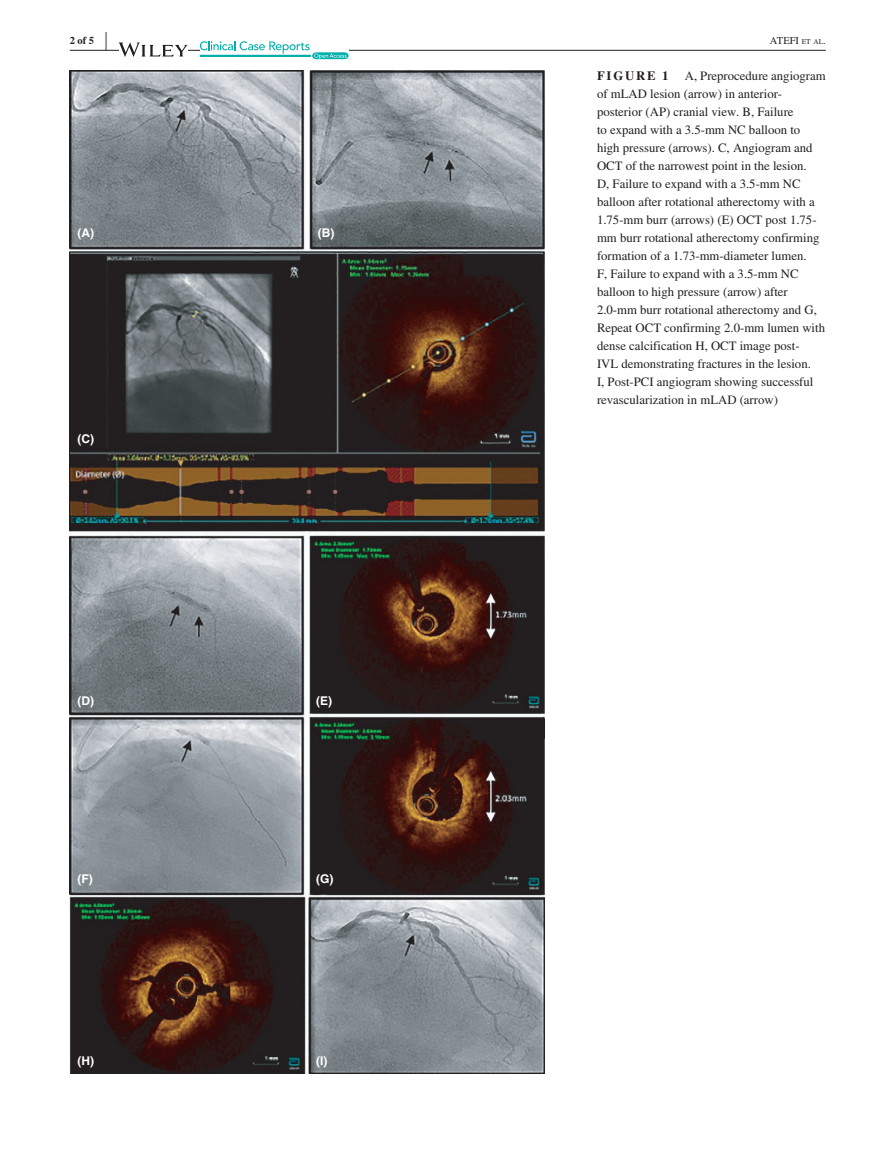
<style>
.page{position:relative;width:893px;height:1174px;background:#fff}
.page>*{position:absolute;margin:0;border:0;box-sizing:border-box;transform-origin:0 0}
.t1{font:700 25.95px "STIX";color:#231f20;scale:.36 1}
.t2{font:12.75px/18px "STIX";color:#231f20}
.t3{font:700 12.75px "STIX";letter-spacing:.14em;color:#231f20}
.t4{font:700 12px "Helvetica";color:#fff}
.t5{font:10.5px "STIX";color:#231f20}
.t6{font:700 10.5px "STIX";color:#231f20}
.s1{font-size:7.35px}
</style>
<div class="page">
<hr style="left:70px;top:50px;width:756px;height:1px;background:#231f20">
<svg style="left:119px;top:42px;width:69px;height:15px"></svg>
<svg style="left:200px;top:41px;width:149px;height:18px"></svg>
<img style="left:70px;top:70px;width:475px;height:1003px">
<p class="t6" style="left:70px;top:34px;width:26px">2 of 5</p>
<h1 class="t1" style="left:105px;top:26px;width:7px">|</h1>
<p class="t5" style="left:770px;top:33px;width:57px">ATEFI <span class="s1">et al</span>.</p>
<p class="t3" style="left:597px;top:68px;width:73px">FIGURE 1</p>
<p class="t2" style="left:597px;top:67px;width:230px;text-indent:88px">A, Preprocedure angiogram of mLAD lesion (arrow) in anterior&shy;posterior (AP) cranial view. B, Failure<br>to expand with a 3.5-mm NC balloon to high pressure (arrows). C, Angiogram and OCT of the narrowest point in the lesion.<br>D, Failure to expand with a 3.5-mm NC balloon after rotational atherectomy with a 1.75-mm burr (arrows) (E) OCT post 1.75- mm burr rotational atherectomy confirming formation of a 1.73-mm-diameter lumen.<br>F, Failure to expand with a 3.5-mm NC balloon to high pressure (arrow) after 2.0-mm burr rotational atherectomy and G, Repeat OCT confirming 2.0-mm lumen with dense calcification H, OCT image post-<br>IVL demonstrating fractures in the lesion.<br>I, Post-PCI angiogram showing successful revascularization in mLAD (arrow)</p>
<p class="t4" style="left:78px;top:225px;width:18px">(A)</p>
<p class="t4" style="left:318px;top:225px;width:18px">(B)</p>
<p class="t4" style="left:78px;top:431px;width:18px">(C)</p>
<p class="t4" style="left:78px;top:694px;width:18px">(D)</p>
<p class="t4" style="left:316px;top:694px;width:17px">(E)</p>
<p class="t4" style="left:78px;top:871px;width:17px">(F)</p>
<p class="t4" style="left:316px;top:871px;width:19px">(G)</p>
<p class="t4" style="left:78px;top:1053px;width:18px">(H)</p>
<p class="t4" style="left:316px;top:1053px;width:13px">(I)</p>
</div>
